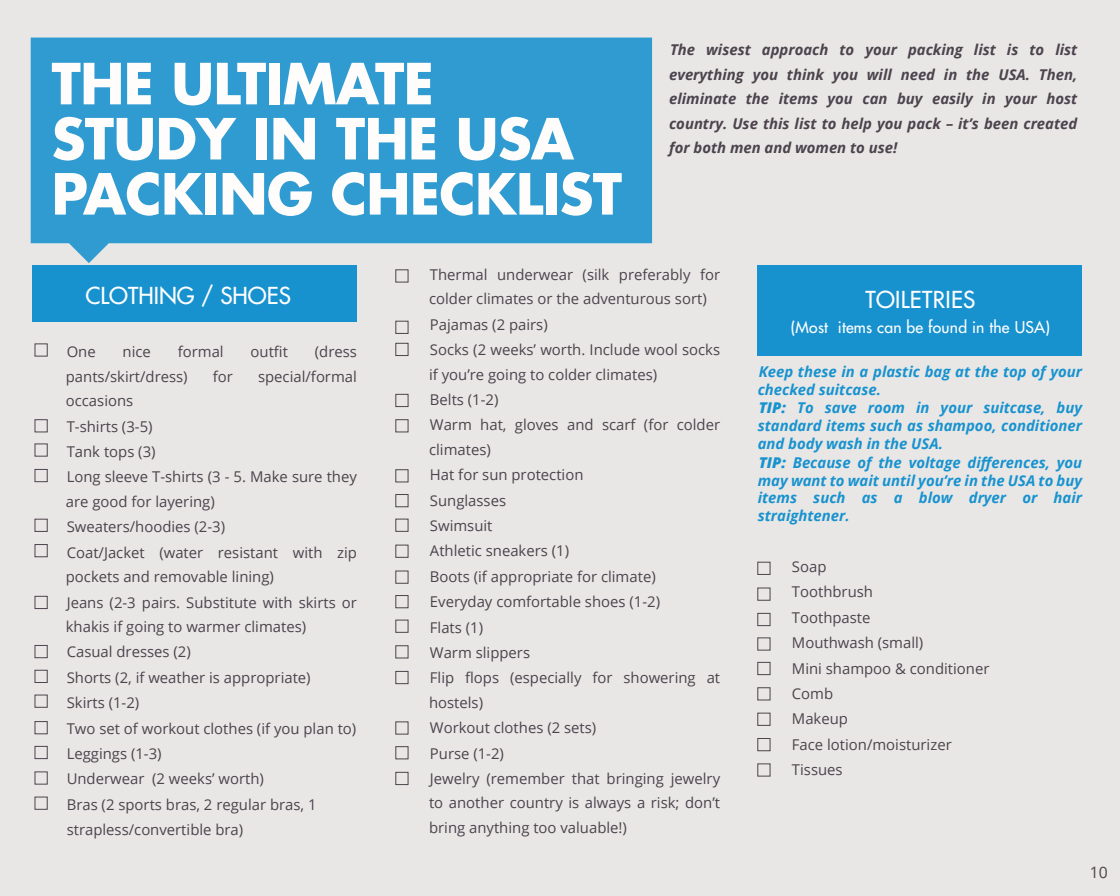
<style>
.page{position:relative;width:1120px;height:896px;background:#e8e7e6}
.page>*{position:absolute;margin:0;border:0;box-sizing:border-box;transform-origin:0 0}
.t1{font:700 55.12px/55.1px "Futura";letter-spacing:-.015em;color:#fefdfc}
.t2{font:22.75px "Futura";color:#fff}
.t3{font:15.75px "Futura";letter-spacing:.015em;color:#fff}
.t4{font:15.75px "Open Sans";color:#4c434c}
.t5{font:14.88px/25.1px "Open Sans";color:#4c434c}
.t6{font:italic 700 14.88px/18.1px "Open Sans";color:#1892cf}
.t7{font:italic 700 14.88px/24.5px "Open Sans";color:#4c434c;text-align:justify}
.s1{font-weight:800}
</style>
<div class="page">
<svg style="left:31px;top:38px;width:621px;height:225px;fill:#2f9bd1"></svg>
<div style="left:33px;top:265px;width:324px;height:56px;background:#1892cf"></div>
<div style="left:758px;top:265px;width:324px;height:91px;background:#1892cf"></div>
<div style="left:35px;top:343px;width:13px;height:14px;border:1px solid #4c434c"></div>
<div style="left:395px;top:343px;width:14px;height:13px;border:1px solid #4c434c"></div>
<div style="left:395px;top:321px;width:14px;height:13px;border:1px solid #4c434c"></div>
<div style="left:395px;top:419px;width:14px;height:13px;border:1px solid #4c434c"></div>
<div style="left:395px;top:394px;width:14px;height:13px;border:1px solid #4c434c"></div>
<div style="left:395px;top:469px;width:14px;height:13px;border:1px solid #4c434c"></div>
<div style="left:395px;top:494px;width:14px;height:13px;border:1px solid #4c434c"></div>
<div style="left:395px;top:519px;width:14px;height:13px;border:1px solid #4c434c"></div>
<div style="left:395px;top:545px;width:14px;height:13px;border:1px solid #4c434c"></div>
<div style="left:395px;top:571px;width:14px;height:13px;border:1px solid #4c434c"></div>
<div style="left:395px;top:595px;width:14px;height:13px;border:1px solid #4c434c"></div>
<div style="left:395px;top:620px;width:14px;height:13px;border:1px solid #4c434c"></div>
<div style="left:395px;top:645px;width:14px;height:13px;border:1px solid #4c434c"></div>
<div style="left:395px;top:671px;width:14px;height:13px;border:1px solid #4c434c"></div>
<div style="left:757px;top:562px;width:13px;height:13px;border:1px solid #4c434c"></div>
<div style="left:757px;top:588px;width:13px;height:13px;border:1px solid #4c434c"></div>
<div style="left:757px;top:613px;width:13px;height:13px;border:1px solid #4c434c"></div>
<div style="left:757px;top:637px;width:13px;height:14px;border:1px solid #4c434c"></div>
<div style="left:757px;top:662px;width:13px;height:13px;border:1px solid #4c434c"></div>
<div style="left:757px;top:687px;width:13px;height:13px;border:1px solid #4c434c"></div>
<div style="left:757px;top:713px;width:13px;height:13px;border:1px solid #4c434c"></div>
<div style="left:757px;top:738px;width:13px;height:13px;border:1px solid #4c434c"></div>
<div style="left:757px;top:763px;width:13px;height:14px;border:1px solid #4c434c"></div>
<div style="left:395px;top:721px;width:14px;height:14px;border:1px solid #4c434c"></div>
<div style="left:395px;top:746px;width:14px;height:13px;border:1px solid #4c434c"></div>
<div style="left:395px;top:772px;width:14px;height:13px;border:1px solid #4c434c"></div>
<div style="left:35px;top:419px;width:13px;height:13px;border:1px solid #4c434c"></div>
<div style="left:35px;top:443px;width:13px;height:14px;border:1px solid #4c434c"></div>
<div style="left:35px;top:469px;width:13px;height:13px;border:1px solid #4c434c"></div>
<div style="left:35px;top:519px;width:13px;height:13px;border:1px solid #4c434c"></div>
<div style="left:35px;top:544px;width:13px;height:13px;border:1px solid #4c434c"></div>
<div style="left:35px;top:596px;width:13px;height:13px;border:1px solid #4c434c"></div>
<div style="left:35px;top:645px;width:13px;height:13px;border:1px solid #4c434c"></div>
<div style="left:35px;top:670px;width:13px;height:13px;border:1px solid #4c434c"></div>
<div style="left:35px;top:695px;width:13px;height:13px;border:1px solid #4c434c"></div>
<div style="left:35px;top:721px;width:13px;height:13px;border:1px solid #4c434c"></div>
<div style="left:35px;top:746px;width:13px;height:13px;border:1px solid #4c434c"></div>
<div style="left:35px;top:771px;width:13px;height:14px;border:1px solid #4c434c"></div>
<div style="left:35px;top:797px;width:13px;height:13px;border:1px solid #4c434c"></div>
<div style="left:395px;top:269px;width:14px;height:14px;border:1px solid #4c434c"></div>
<h1 class="t1" style="left:52px;top:55px;width:572px">THE ULTIMATE<br>STUDY IN THE USA<br>PACKING CHECKLIST</h1>
<p class="t7" style="left:669px;top:37px;width:410px">The wisest approach to your packing list is to list everything you think you will need in the USA. Then, eliminate the items you can buy easily in your host country. Use this list to help you pack – it’s been created for both men and women to use!</p>
<h2 class="t2" style="left:85px;top:280px;width:207px">CLOTHING / SHOES</h2>
<p class="t5" style="left:67px;top:339px;width:31px">One</p>
<p class="t5" style="left:123px;top:339px;width:30px">nice</p>
<p class="t5" style="left:178px;top:339px;width:47px">formal</p>
<p class="t5" style="left:251px;top:339px;width:39px">outfit</p>
<p class="t5" style="left:315px;top:339px;width:44px">(dress</p>
<p class="t5" style="left:66px;top:363px;width:123px">pants/skirt/dress)</p>
<p class="t5" style="left:213px;top:363px;width:22px">for</p>
<p class="t5" style="left:258px;top:363px;width:100px">special/formal</p>
<p class="t5" style="left:66px;top:388px;width:293px">occasions<br>T-shirts (3-5)<br>Tank tops (3)<br>Long sleeve T-shirts (3 - 5. Make sure they are good for layering)<br>Sweaters/hoodies (2-3)<br>Coat/Jacket (water resistant with zip pockets and removable lining)<br>Jeans (2-3 pairs. Substitute with skirts or khakis if going to warmer climates)<br>Casual dresses (2)<br>Shorts (2, if weather is appropriate)<br>Skirts (1-2)<br>Two set of workout clothes (if you plan to)<br>Leggings (1-3)<br>Underwear (2 weeks’ worth)<br>Bras (2 sports bras, 2 regular bras, 1 strapless/convertible bra)</p>
<p class="t5" style="left:429px;top:262px;width:293px">Thermal underwear (silk preferably for colder climates or the adventurous sort)<br>Pajamas (2 pairs)<br>Socks (2 weeks’ worth. Include wool socks if you’re going to colder climates)<br>Belts (1-2)<br>Warm hat, gloves and scarf (for colder climates)<br>Hat for sun protection<br>Sunglasses<br>Swimsuit<br>Athletic sneakers (1)<br>Boots (if appropriate for climate)<br>Everyday comfortable shoes (1-2)<br>Flats (1)<br>Warm slippers<br>Flip flops (especially for showering at hostels)<br>Workout clothes (2 sets)<br>Purse (1-2)<br>Jewelry (remember that bringing jewelry to another country is always a risk; don’t bring anything too valuable!)</p>
<h2 class="t2" style="left:865px;top:285px;width:112px">TOILETRIES</h2>
<p class="t3" style="left:791px;top:317px;width:261px">(Most items can be found in the USA)</p>
<p class="t6" style="left:758px;top:362px;width:326px">Keep these in a plastic bag at the top of your checked suitcase.<br><span class="s1">TIP:</span> To save room in your suitcase, buy standard items such as shampoo, conditioner and body wash in the USA.<br><span class="s1">TIP:</span> Because of the voltage differences, you may want to wait until you’re in the USA to buy items such as a blow dryer or hair straightener.</p>
<p class="t5" style="left:792px;top:554px;width:199px;line-height:25.4px">Soap<br>Toothbrush<br>Toothpaste<br>Mouthwash (small)<br>Mini shampoo &amp; conditioner<br>Comb<br>Makeup<br>Face lotion/moisturizer<br>Tissues</p>
<p class="t4" style="left:1090px;top:862px;width:20px">10</p>
</div>
